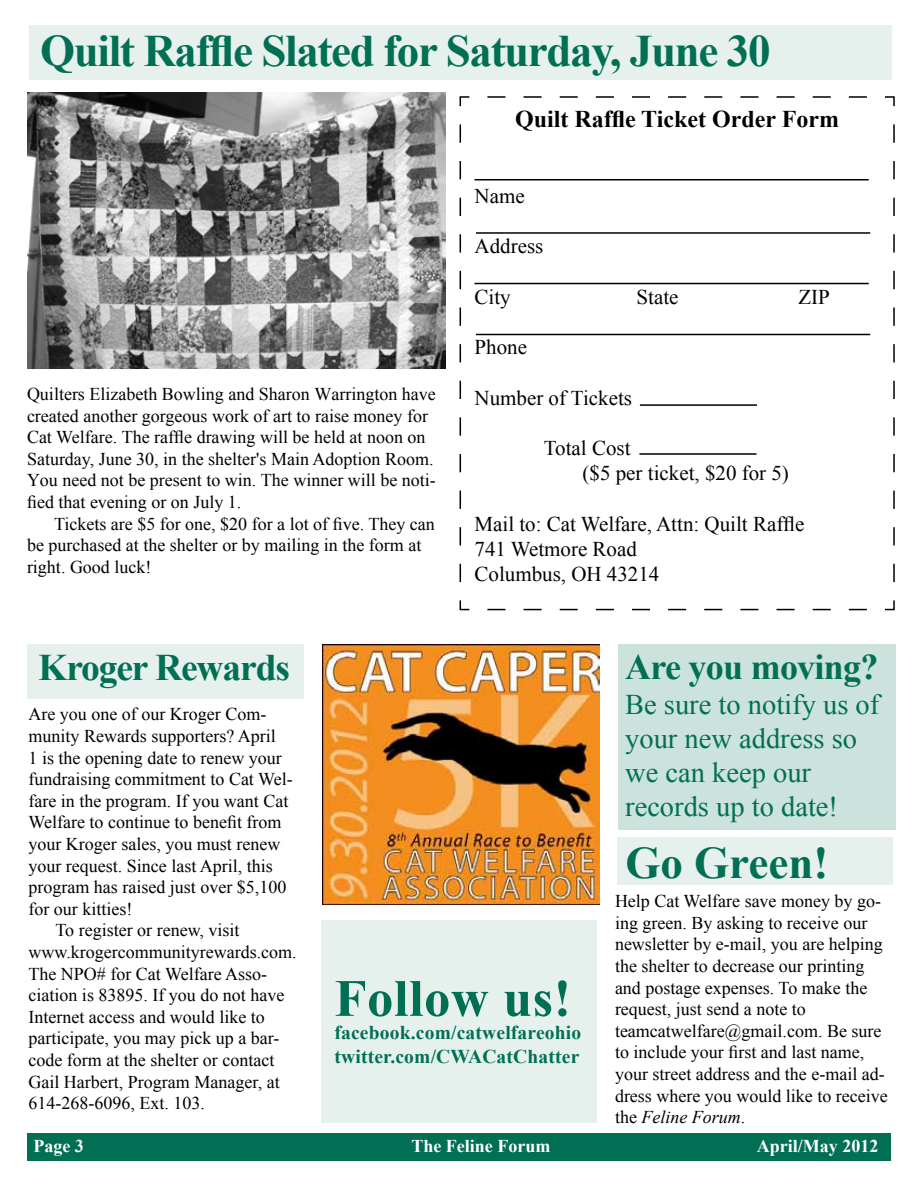
<style>
.page{position:relative;width:918px;height:1188px;background:#fff}
.page>*{position:absolute;margin:0;border:0;box-sizing:border-box;transform-origin:0 0}
.t1{font:700 52.5px "Times New Roman";letter-spacing:.01em;color:#006f53}
.t2{font:700 45px "Times New Roman";letter-spacing:-.03em;color:#006f53}
.t3{font:700 37.5px "Times New Roman";letter-spacing:-.03em;color:#006f53}
.t4{font:700 36px "Times New Roman";letter-spacing:-.02em;color:#006f53}
.t5{font:28.5px/34.2px "Times New Roman";color:#006f53}
.t6{font:700 24px "Times New Roman";color:#000}
.t7{font:21px/25.2px "Times New Roman";color:#000}
.t8{font:700 19.5px/23.4px "Times New Roman";letter-spacing:.01em;color:#006f53}
.t9{font:18px/21.6px "Times New Roman";color:#000}
.t10{font:700 18px "Times New Roman";color:#fff}
.s1{font-style:italic}
</style>
<div class="page">
<div style="left:27px;top:1133px;width:864px;height:28px;background:#006f53"></div>
<div style="left:618px;top:645px;width:277px;height:185px;background:#cce2dd"></div>
<div style="left:27px;top:645px;width:277px;height:54px;background:#e6f1ee"></div>
<div style="left:321px;top:920px;width:276px;height:203px;background:#e6f1ee"></div>
<img style="left:322px;top:645px;width:278px;height:260px">
<div style="left:29px;top:26px;width:862px;height:54px;background:#e6f1ee"></div>
<img style="left:28px;top:92px;width:418px;height:276px">
<svg style="left:459px;top:96px;width:436px;height:515px"></svg>
<hr style="left:475px;top:179px;width:394px;height:1px;background:#000">
<hr style="left:476px;top:232px;width:394px;height:2px;background:#000">
<hr style="left:475px;top:283px;width:394px;height:1px;background:#000">
<hr style="left:476px;top:334px;width:394px;height:1px;background:#000">
<hr style="left:640px;top:404px;width:117px;height:2px;background:#000">
<hr style="left:639px;top:453px;width:118px;height:2px;background:#000">
<div style="left:617px;top:837px;width:276px;height:47px;background:#e6f1ee"></div>
<h2 class="t2" style="left:40px;top:20px;width:732px">Quilt Raffle Slated for Saturday, June 30</h2>
<p class="t9" style="left:27px;top:383px;width:410px">Quilters Elizabeth Bowling and Sharon Warrington have created another gorgeous work of art to raise money for Cat Welfare. The raffle drawing will be held at noon on Saturday, June 30, in the shelter's Main Adoption Room.<br>You need not be present to win. The winner will be noti&shy;fied that evening or on July 1.</p>
<p class="t9" style="left:27px;top:512px;width:409px;text-indent:27px">Tickets are $5 for one, $20 for a lot of five. They can be purchased at the shelter or by mailing in the form at right. Good luck!</p>
<h3 class="t6" style="left:515px;top:103px;width:325px">Quilt Raffle Ticket Order Form</h3>
<p class="t7" style="left:475px;top:183px;width:52px">Name</p>
<p class="t7" style="left:475px;top:234px;width:70px">Address</p>
<p class="t7" style="left:475px;top:284px;width:38px">City</p>
<p class="t7" style="left:637px;top:284px;width:43px">State</p>
<p class="t7" style="left:798px;top:284px;width:33px">ZIP</p>
<p class="t7" style="left:475px;top:334px;width:54px">Phone</p>
<p class="t7" style="left:475px;top:385px;width:159px">Number of Tickets</p>
<p class="t7" style="left:583px;top:435px;width:208px;text-indent:-39px">Total Cost<br>($5 per ticket, $20 for 5)</p>
<p class="t7" style="left:475px;top:511px;width:331px">Mail to: Cat Welfare, Attn: Quilt Raffle<br>741 Wetmore Road<br>Columbus, OH 43214</p>
<h3 class="t3" style="left:38px;top:642px;width:253px">Kroger Rewards</h3>
<p class="t9" style="left:28px;top:703px;width:239px">Are you one of our Kroger Com-</p>
<p class="t9" style="left:28px;top:725px;width:249px">munity Rewards supporters? April</p>
<p class="t9" style="left:28px;top:746px;width:255px">1 is the opening date to renew your</p>
<p class="t9" style="left:28px;top:768px;width:266px">fundraising commitment to Cat Wel-</p>
<p class="t9" style="left:28px;top:790px;width:261px">fare in the program. If you want Cat</p>
<p class="t9" style="left:28px;top:811px;width:255px">Welfare to continue to benefit from</p>
<p class="t9" style="left:28px;top:833px;width:253px">your Kroger sales, you must renew</p>
<p class="t9" style="left:28px;top:854px;width:246px">your request. Since last April, this</p>
<p class="t9" style="left:28px;top:876px;width:259px">program has raised just over $5,100</p>
<p class="t9" style="left:28px;top:898px;width:105px">for our kitties!</p>
<p class="t9" style="left:56px;top:919px;width:186px">To register or renew, visit</p>
<p class="t9" style="left:28px;top:941px;width:270px">www.krogercommunityrewards.com.</p>
<p class="t9" style="left:28px;top:962px;width:240px">The NPO# for Cat Welfare Asso-</p>
<p class="t9" style="left:28px;top:984px;width:257px">ciation is 83895. If you do not have</p>
<p class="t9" style="left:28px;top:1006px;width:238px">Internet access and would like to</p>
<p class="t9" style="left:28px;top:1027px;width:253px">participate, you may pick up a bar-</p>
<p class="t9" style="left:28px;top:1049px;width:247px">code form at the shelter or contact</p>
<p class="t9" style="left:28px;top:1070px;width:253px">Gail Harbert, Program Manager, at</p>
<p class="t9" style="left:28px;top:1092px;width:178px">614-268-6096, Ext. 103.</p>
<h1 class="t1" style="left:334px;top:962px;width:238px">Follow us!</h1>
<p class="t8" style="left:334px;top:1021px;width:248px">facebook.com/catwelfareohio twitter.com/CWACatChatter</p>
<h3 class="t4" style="left:625px;top:643px;width:255px">Are you moving?</h3>
<h3 class="t5" style="left:625px;top:687px;width:256px">Be sure to notify us of your new address so we can keep our records up to date!</h3>
<h2 class="t2" style="left:626px;top:831px;width:204px">Go Green!</h2>
<p class="t9" style="left:615px;top:890px;width:274px">Help Cat Welfare save money by go&shy;ing green. By asking to receive our newsletter by e-mail, you are helping the shelter to decrease our printing and postage expenses. To make the request, just send a note to teamcatwelfare@gmail.com. Be sure to include your first and last name, your street address and the e-mail ad&shy;dress where you would like to receive the <span class="s1">Feline Forum</span>.</p>
<p class="t10" style="left:33px;top:1133px;width:52px">Page 3</p>
<p class="t10" style="left:411px;top:1133px;width:140px">The Feline Forum</p>
<p class="t10" style="left:757px;top:1133px;width:123px">April/May 2012</p>
</div>
